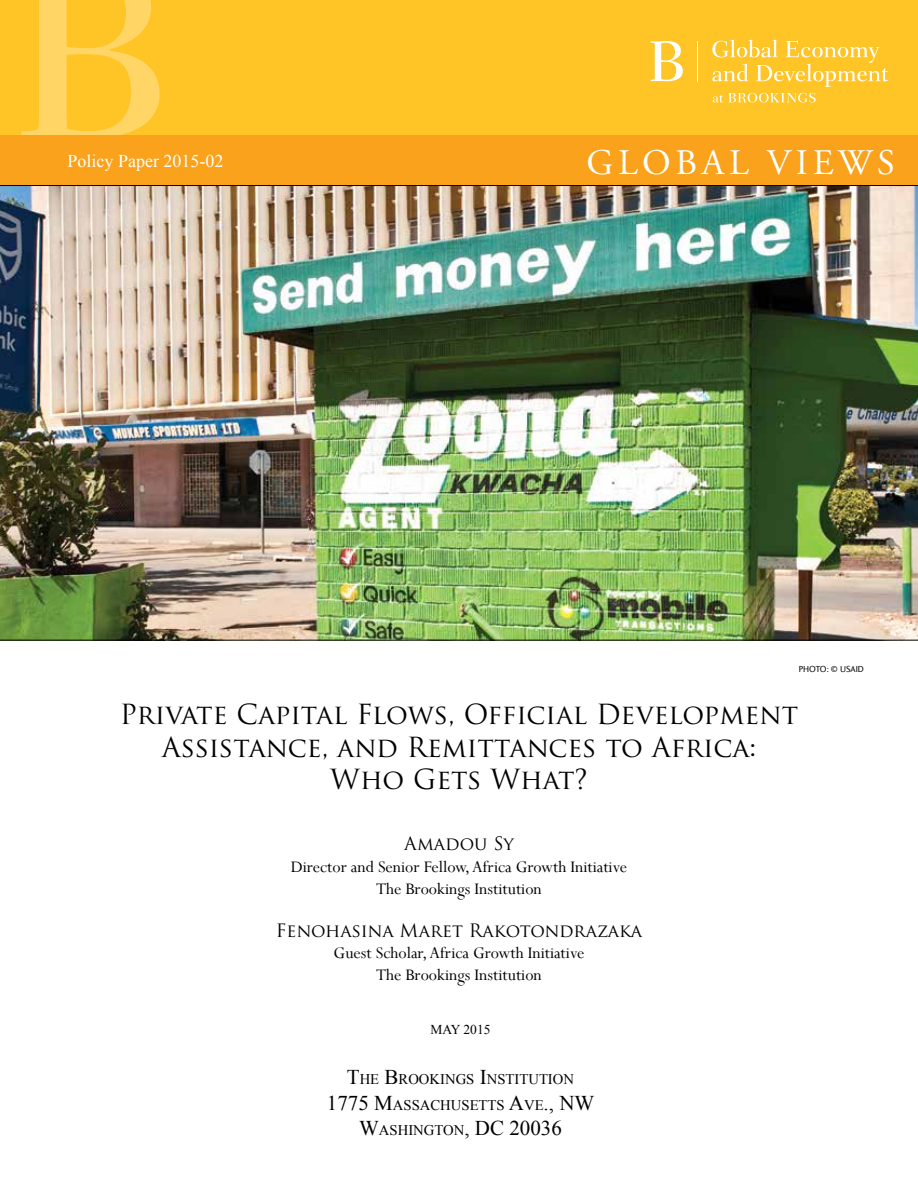
<style>
.page{position:relative;width:918px;height:1188px;background:#fff}
.page>*{position:absolute;margin:0;border:0;box-sizing:border-box;transform-origin:0 0}
.t1{font:36px "Adobe Garamond Pro";letter-spacing:.13em;color:#fff}
.t2{font:27px/32.4px "Trajan Pro";color:#000;text-align:center}
.t3{font:21px "Times New Roman";color:#000}
.t4{font:18px/21.6px "Perpetua";color:#000;text-align:center}
.t5{font:18px "Trajan Pro";color:#000}
.t6{font:18px "Times New Roman";color:#fff}
.t7{font:14.7px/25.2px "Times New Roman";color:#000;text-align:center}
.t8{font:13.5px "Times New Roman";color:#000}
.t9{font:9px "Charlotte Sans Book Plain";color:#000}
.s1{font-size:21px}
.s2{font-size:14.7px}
</style>
<div class="page">
<div style="left:0;top:0;width:918px;height:176px;background:#ffc425"></div>
<svg style="left:21px;top:0;width:139px;height:135px"></svg>
<div style="left:0;top:135px;width:918px;height:51px;background:#faa21b"></div>
<hr style="left:697px;top:41px;width:1px;height:41px;background:#fff">
<svg style="left:651px;top:41px;width:32px;height:40px"></svg>
<svg style="left:713px;top:93px;width:103px;height:10px"></svg>
<svg style="left:712px;top:40px;width:177px;height:47px"></svg>
<img style="left:0;top:185px;width:918px;height:456px">
<p class="t6" style="left:68px;top:149px;width:157px">Policy Paper 2015-02</p>
<h1 class="t1" style="left:586px;top:141px;width:310px">GLOBAL VIEWS</h1>
<p class="t9" style="left:799px;top:664px;width:67px">PHOTO: © USAID</p>
<h2 class="t2" style="left:120px;top:698px;width:680px">Private Capital Flows, Official Development<br>Assistance, and Remittances to Africa:<br>Who Gets What?</h2>
<p class="t5" style="left:404px;top:832px;width:111px">Amadou Sy</p>
<p class="t4" style="left:291px;top:856px;width:338px">Director and Senior Fellow, Africa Growth Initiative<br>The Brookings Institution</p>
<p class="t5" style="left:276px;top:919px;width:368px">Fenohasina Maret Rakotondrazaka</p>
<p class="t4" style="left:334px;top:942px;width:252px">Guest Scholar, Africa Growth Initiative<br>The Brookings Institution</p>
<p class="t8" style="left:430px;top:1020px;width:62px">MAY 2015</p>
<p class="t7" style="left:327px;top:1067px;width:269px"><span class="s1">T</span>HE <span class="s1">B</span>ROOKINGS <span class="s1">I</span>NSTITUTION<br><span class="s1">1775 M</span>ASSACHUSETTS <span class="s1">A</span>VE<span class="s1">., NW</span></p>
<p class="t3" style="left:359px;top:1114px;width:204px">W<span class="s2">ASHINGTON</span>, DC 20036</p>
</div>
